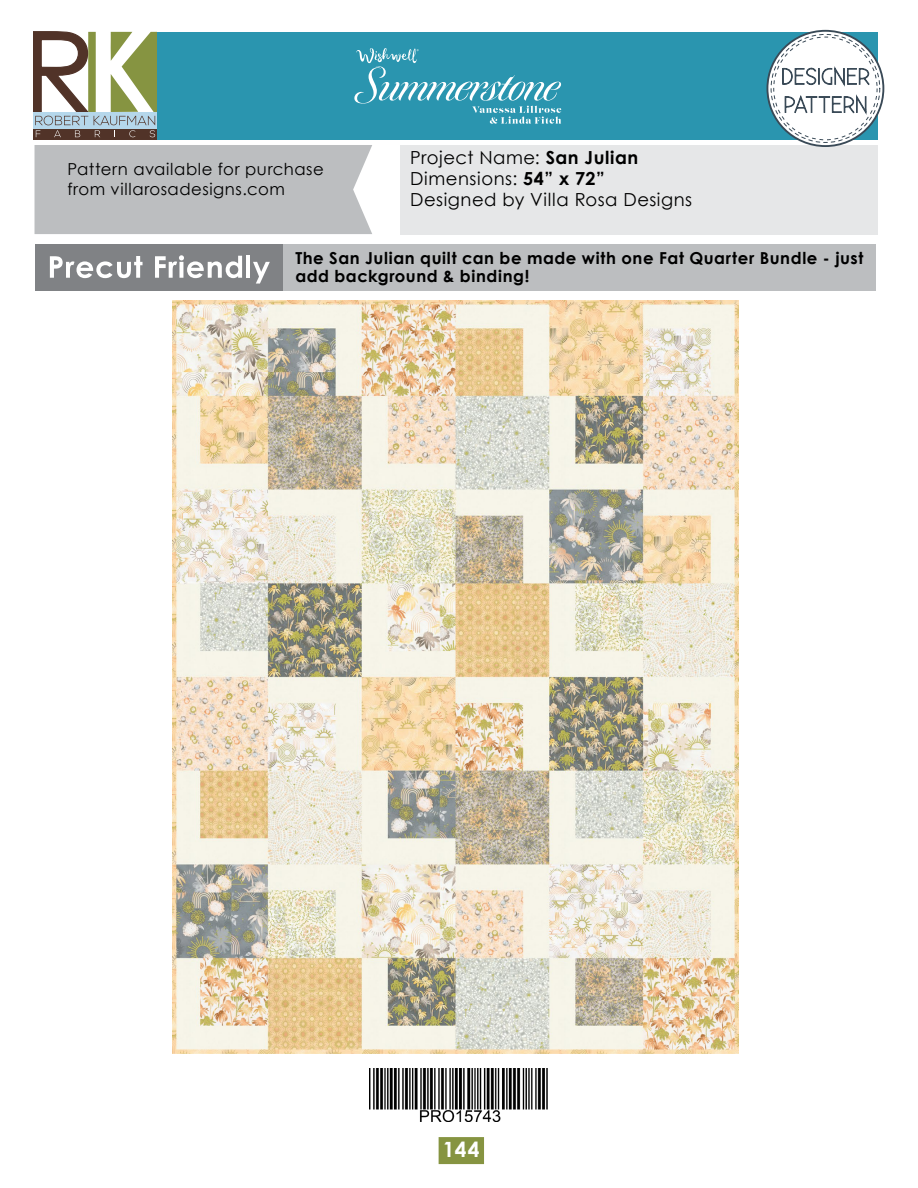
<style>
.page{position:relative;width:918px;height:1188px;background:#fff}
.page>*{position:absolute;margin:0;border:0;box-sizing:border-box;transform-origin:0 0}
.t1{font:700 21px "Century Gothic";color:#fff}
.t2{font:18px/21px "Century Gothic";letter-spacing:.03em;color:#000}
.t3{font:700 16.5px/18px "Century Gothic";letter-spacing:.035em;color:#000}
.t4{font:16.5px/19.8px "Century Gothic";letter-spacing:.035em;color:#000}
.s1{font-weight:700}
</style>
<div class="page">
<div style="left:439px;top:1137px;width:45px;height:27px;background:#869441"></div>
<img style="left:369px;top:1068px;width:179px;height:54px">
<img style="left:173px;top:300px;width:566px;height:754px">
<div style="left:35px;top:145px;width:337px;height:89px;background:#bcbec0"></div>
<div style="left:400px;top:145px;width:478px;height:89px;background:#e6e7e8"></div>
<div style="left:35px;top:245px;width:841px;height:46px;background:#bcbec0"></div>
<div style="left:35px;top:245px;width:248px;height:46px;background:#808285"></div>
<svg style="left:50px;top:256px;width:93px;height:22px"></svg>
<svg style="left:155px;top:255px;width:87px;height:23px"></svg>
<hr style="left:246px;top:256px;width:4px;height:22px;background:#fff">
<svg style="left:253px;top:262px;width:17px;height:22px"></svg>
<div style="left:153px;top:32px;width:725px;height:107px;background:#2a95af"></div>
<svg style="left:34px;top:32px;width:123px;height:107px"></svg>
<svg style="left:767px;top:31px;width:116px;height:115px"></svg>
<div style="left:767px;top:30px;width:117px;height:117px;border:2px solid #3a4a57;border-radius:50%"></div>
<svg style="left:771px;top:34px;width:109px;height:108px"></svg>
<div style="left:774px;top:37px;width:103px;height:103px;background:#fff;border-radius:50%"></div>
<svg style="left:782px;top:66px;width:88px;height:51px"></svg>
<svg style="left:354px;top:48px;width:207px;height:76px"></svg>
<p class="t4" style="left:67px;top:159px;width:258px">Pattern available for purchase from villarosadesigns.com</p>
<p class="t2" style="left:410px;top:147px;width:284px">Project Name: <span class="s1">San Julian<br></span>Dimensions: <span class="s1">54” x 72”<br></span>Designed by Villa Rosa Designs</p>
<p class="t3" style="left:295px;top:249px;width:569px">The San Julian quilt can be made with one Fat Quarter Bundle - just add background &amp; binding!</p>
<p class="t1" style="left:443px;top:1134px;width:38px">144</p>
</div>
